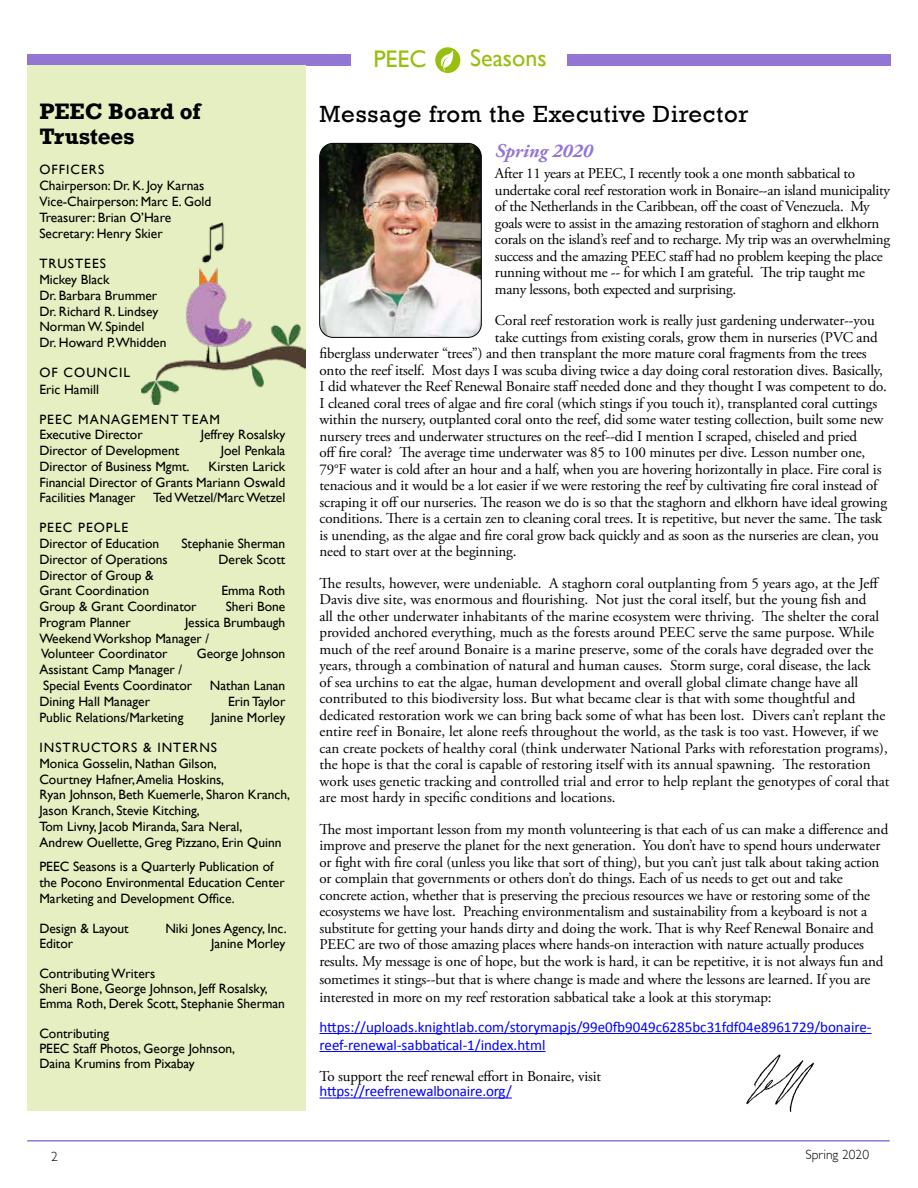
<style>
.page{position:relative;width:918px;height:1188px;background:#fff}
.page>*{position:absolute;margin:0;border:0;box-sizing:border-box;transform-origin:0 0}
.t1{font:24px "Rockwell";letter-spacing:.03em;color:#000}
.t2{font:24px "Gill Sans";color:#97bf0d}
.t3{font:700 21px "Rockwell";color:#000}
.t4{font:italic 700 19.5px "Adobe Garamond Pro";color:#9375d4}
.t5{font:15px/16.5px "Adobe Garamond Pro";letter-spacing:-.01em;color:#000}
.t6{font:15px/18px "Calibri";color:#00f}
.t7{font:13.5px/15.8px "Gill Sans";color:#000}
.t8{font:300 13.5px "Gill Sans";color:#000}
</style>
<div class="page">
<hr style="left:27px;top:1140px;width:863px;height:2px;background:#9375d4">
<div style="left:435px;top:47px;width:25px;height:26px;background:#97bf0d;border-radius:50%"></div>
<svg style="left:440px;top:50px;width:14px;height:21px"></svg>
<div style="left:567px;top:54px;width:324px;height:12px;background:#9375d4"></div>
<div style="left:27px;top:54px;width:324px;height:12px;background:#9375d4"></div>
<div style="left:28px;top:66px;width:278px;height:1045px;background:#e5efc2"></div>
<img style="left:320px;top:143px;width:160px;height:194px">
<div style="left:320px;top:143px;width:162px;height:195px;border:1px solid #000;border-radius:14px"></div>
<img style="left:746px;top:1054px;width:68px;height:58px">
<hr style="left:320px;top:1033px;width:552px;height:1px;background:#00f">
<hr style="left:320px;top:1051px;width:226px;height:1px;background:#00f">
<hr style="left:320px;top:1098px;width:192px;height:1px;background:#00f">
<img style="left:141px;top:223px;width:165px;height:181px">
<h1 class="t2" style="left:373px;top:45px;width:55px">PEEC</h1>
<h1 class="t2" style="left:470px;top:44px;width:78px">Seasons</h1>
<h2 class="t3" style="left:39px;top:98px;width:163px">PEEC Board of</h2>
<h1 class="t1" style="left:320px;top:100px;width:431px">Message from the Executive Director</h1>
<h2 class="t3" style="left:39px;top:123px;width:96px">Trustees</h2>
<p class="t7" style="left:39px;top:162px;width:173px">OFFICERS<br>Chairperson: Dr. K. Joy Karnas<br>Vice-Chairperson: Marc E. Gold<br>Treasurer: Brian O’Hare<br>Secretary: Henry Skier</p>
<p class="t7" style="left:39px;top:256px;width:129px">TRUSTEES<br>Mickey Black<br>Dr. Barbara Brummer<br>Dr. Richard R. Lindsey<br>Norman W. Spindel<br>Dr. Howard P.Whidden</p>
<p class="t7" style="left:39px;top:364px;width:92px;line-height:16.5px">OF COUNCIL<br>Eric Hamill</p>
<p class="t7" style="left:39px;top:411px;width:182px">PEEC MANAGEMENT TEAM<br>Executive Director</p>
<h3 class="t4" style="left:495px;top:140px;width:99px">Spring 2020</h3>
<p class="t5" style="left:495px;top:166px;width:397px">After 11 years at PEEC, I recently took a one month sabbatical to undertake coral reef restoration work in Bonaire--an island municipality of the Netherlands in the Caribbean, off the coast of Venezuela. My goals were to assist in the amazing restoration of staghorn and elkhorn corals on the island’s reef and to recharge. My trip was an overwhelming success and the amazing PEEC staff had no problem keeping the place running without me -- for which I am grateful. The trip taught me many lessons, both expected and surprising.</p>
<p class="t5" style="left:495px;top:313px;width:381px">Coral reef restoration work is really just gardening underwater--you</p>
<p class="t5" style="left:495px;top:329px;width:384px">take cuttings from existing corals, grow them in nurseries (PVC and</p>
<p class="t5" style="left:319px;top:346px;width:549px">fiberglass underwater “trees”) and then transplant the more mature coral fragments from the trees</p>
<p class="t5" style="left:319px;top:362px;width:565px">onto the reef itself. Most days I was scuba diving twice a day doing coral restoration dives. Basically,</p>
<p class="t5" style="left:319px;top:379px;width:569px">I did whatever the Reef Renewal Bonaire staff needed done and they thought I was competent to do.</p>
<p class="t5" style="left:319px;top:395px;width:559px">I cleaned coral trees of algae and fire coral (which stings if you touch it), transplanted coral cuttings</p>
<p class="t5" style="left:319px;top:412px;width:565px">within the nursery, outplanted coral onto the reef, did some water testing collection, built some new</p>
<p class="t5" style="left:319px;top:428px;width:539px">nursery trees and underwater structures on the reef--did I mention I scraped, chiseled and pried</p>
<p class="t5" style="left:319px;top:445px;width:547px">off fire coral? The average time underwater was 85 to 100 minutes per dive. Lesson number one,</p>
<p class="t5" style="left:319px;top:461px;width:564px">79°F water is cold after an hour and a half, when you are hovering horizontally in place. Fire coral is</p>
<p class="t5" style="left:319px;top:478px;width:560px">tenacious and it would be a lot easier if we were restoring the reef by cultivating fire coral instead of</p>
<p class="t5" style="left:319px;top:494px;width:569px">scraping it off our nurseries. The reason we do is so that the staghorn and elkhorn have ideal growing</p>
<p class="t5" style="left:319px;top:511px;width:564px">conditions. There is a certain zen to cleaning coral trees. It is repetitive, but never the same. The task</p>
<p class="t5" style="left:319px;top:527px;width:561px">is unending, as the algae and fire coral grow back quickly and as soon as the nurseries are clean, you</p>
<p class="t5" style="left:319px;top:544px;width:198px">need to start over at the beginning.</p>
<p class="t5" style="left:319px;top:575px;width:571px">The results, however, were undeniable. A staghorn coral outplanting from 5 years ago, at the Jeff Davis dive site, was enormous and flourishing. Not just the coral itself, but the young fish and<br>all the other underwater inhabitants of the marine ecosystem were thriving. The shelter the coral provided anchored everything, much as the forests around PEEC serve the same purpose. While much of the reef around Bonaire is a marine preserve, some of the corals have degraded over the years, through a combination of natural and human causes. Storm surge, coral disease, the lack<br>of sea urchins to eat the algae, human development and overall global climate change have all contributed to this biodiversity loss. But what became clear is that with some thoughtful and dedicated restoration work we can bring back some of what has been lost. Divers can’t replant the entire reef in Bonaire, let alone reefs throughout the world, as the task is too vast. However, if we can create pockets of healthy coral (think underwater National Parks with reforestation programs), the hope is that the coral is capable of restoring itself with its annual spawning. The restoration work uses genetic tracking and controlled trial and error to help replant the genotypes of coral that are most hardy in specific conditions and locations.</p>
<p class="t5" style="left:319px;top:821px;width:570px">The most important lesson from my month volunteering is that each of us can make a difference and improve and preserve the planet for the next generation. You don’t have to spend hours underwater or fight with fire coral (unless you like that sort of thing), but you can’t just talk about taking action or complain that governments or others don’t do things. Each of us needs to get out and take concrete action, whether that is preserving the precious resources we have or restoring some of the ecosystems we have lost. Preaching environmentalism and sustainability from a keyboard is not a substitute for getting your hands dirty and doing the work. That is why Reef Renewal Bonaire and PEEC are two of those amazing places where hands-on interaction with nature actually produces results. My message is one of hope, but the work is hard, it can be repetitive, it is not always fun and</p>
<p class="t5" style="left:319px;top:971px;width:552px;line-height:18px">sometimes it stings--but that is where change is made and where the lessons are learned. If you are interested in more on my reef restoration sabbatical take a look at this storymap:</p>
<p class="t6" style="left:319px;top:1017px;width:554px">https://uploads.knightlab.com/storymapjs/99e0fb9049c6285bc31fdf04e8961729/bonaire&shy;reef-renewal-sabbatical-1/index.html</p>
<p class="t5" style="left:319px;top:1069px;width:283px">To support the reef renewal effort in Bonaire, visit</p>
<p class="t6" style="left:319px;top:1082px;width:194px">https://reefrenewalbonaire.org/</p>
<p class="t7" style="left:201px;top:427px;width:86px">Jeffrey Rosalsky</p>
<p class="t7" style="left:39px;top:442px;width:141px">Director of Development</p>
<p class="t7" style="left:221px;top:442px;width:66px">Joel Penkala</p>
<p class="t7" style="left:39px;top:458px;width:152px">Director of Business Mgmt.</p>
<p class="t7" style="left:39px;top:458px;width:248px;text-align:justify;text-indent:169px">Kirsten Larick Financial Director of Grants Mariann Oswald Facilities Manager</p>
<p class="t7" style="left:153px;top:490px;width:134px">Ted Wetzel/Marc Wetzel</p>
<p class="t7" style="left:39px;top:520px;width:121px">PEEC PEOPLE<br>Director of Education</p>
<p class="t7" style="left:181px;top:535px;width:106px">Stephanie Sherman</p>
<p class="t7" style="left:39px;top:551px;width:130px">Director of Operations</p>
<p class="t7" style="left:219px;top:551px;width:68px">Derek Scott</p>
<p class="t7" style="left:39px;top:567px;width:116px">Director of Group &amp;<br>Grant Coordination</p>
<p class="t7" style="left:221px;top:583px;width:65px">Emma Roth</p>
<p class="t7" style="left:39px;top:598px;width:159px">Group &amp; Grant Coordinator</p>
<p class="t7" style="left:226px;top:598px;width:61px">Sheri Bone</p>
<p class="t7" style="left:39px;top:614px;width:93px">Program Planner</p>
<p class="t7" style="left:39px;top:614px;width:248px;text-indent:146px">Jessica Brumbaugh<br>Weekend Workshop Manager /<br>Volunteer Coordinator</p>
<p class="t7" style="left:197px;top:646px;width:90px">George Johnson</p>
<p class="t7" style="left:39px;top:661px;width:154px">Assistant Camp Manager /<br>Special Events Coordinator</p>
<p class="t7" style="left:210px;top:677px;width:77px">Nathan Lanan</p>
<p class="t7" style="left:39px;top:693px;width:112px">Dining Hall Manager</p>
<p class="t7" style="left:228px;top:693px;width:59px">Erin Taylor</p>
<p class="t7" style="left:39px;top:710px;width:146px">Public Relations/Marketing</p>
<p class="t7" style="left:211px;top:710px;width:76px">Janine Morley</p>
<p class="t7" style="left:39px;top:740px;width:252px">INSTRUCTORS &amp; INTERNS<br>Monica Gosselin, Nathan Gilson,<br>Courtney Hafner, Amelia Hoskins,<br>Ryan Johnson, Beth Kuemerle, Sharon Kranch, Jason Kranch, Stevie Kitching,<br>Tom Livny, Jacob Miranda, Sara Neral,<br>Andrew Ouellette, Greg Pizzano, Erin Quinn</p>
<p class="t7" style="left:39px;top:859px;width:247px">PEEC Seasons is a Quarterly Publication of the Pocono Environmental Education Center<br>Marketing and Development Office.</p>
<p class="t7" style="left:39px;top:920px;width:91px">Design &amp; Layout</p>
<p class="t7" style="left:165px;top:920px;width:123px">Niki Jones Agency, Inc.</p>
<p class="t7" style="left:39px;top:935px;width:35px">Editor</p>
<p class="t7" style="left:211px;top:935px;width:76px">Janine Morley</p>
<p class="t7" style="left:39px;top:966px;width:247px;line-height:15px">Contributing Writers<br>Sheri Bone, George Johnson, Jeff Rosalsky,<br>Emma Roth, Derek Scott, Stephanie Sherman</p>
<p class="t7" style="left:39px;top:1026px;width:197px;line-height:15px">Contributing<br>PEEC Staff Photos, George Johnson,<br>Daina Krumins from Pixabay</p>
<p class="t8" style="left:51px;top:1146px;width:8px">2</p>
<p class="t8" style="left:805px;top:1144px;width:65px">Spring 2020</p>
</div>
